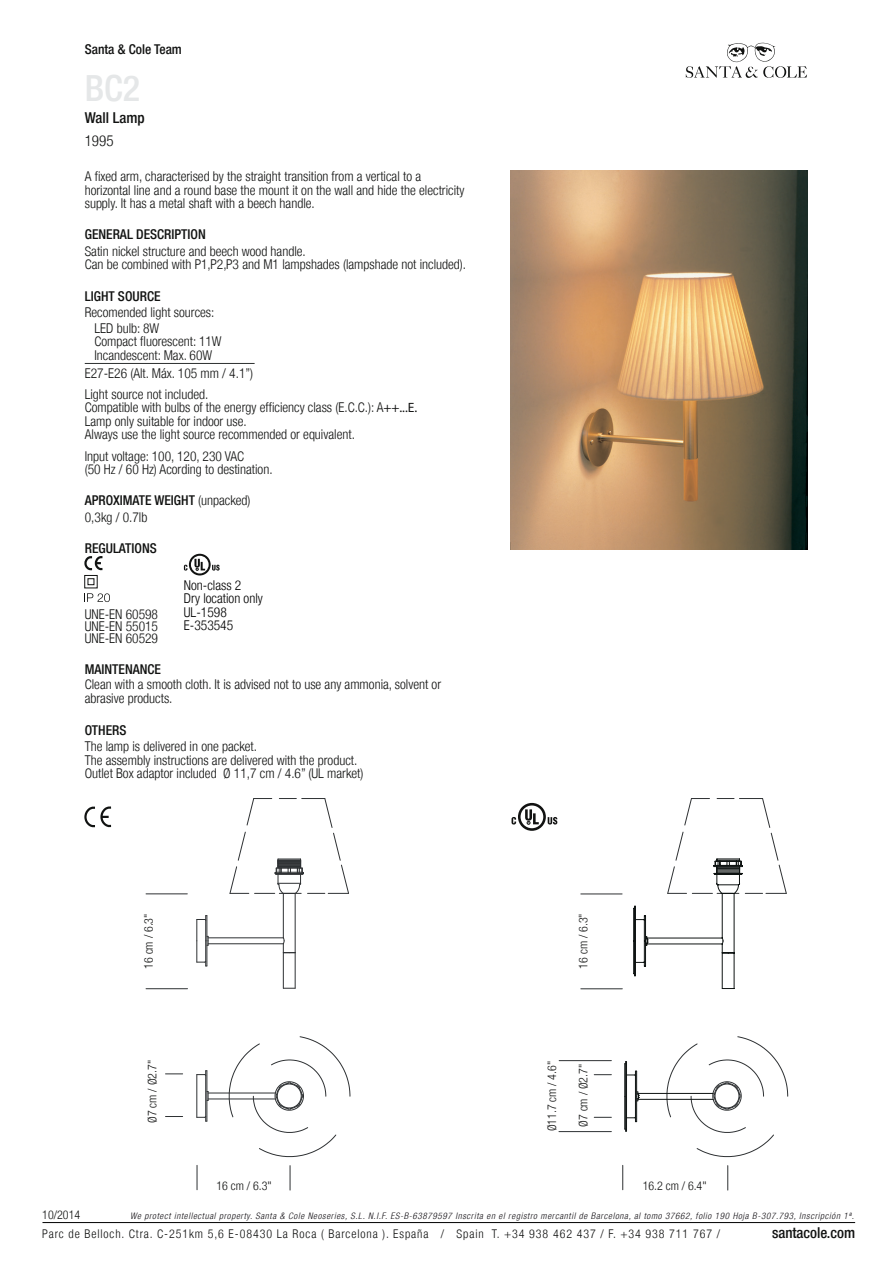
<style>
.page{position:relative;width:893px;height:1263px;background:#fff}
.page>*{position:absolute;margin:0;border:0;box-sizing:border-box;transform-origin:0 0}
.t1{font:500 condensed 36px "Helvetica Neue LT";color:#e5e7e8}
.t2{font:500 condensed 15px "Helvetica Neue LT";color:#111211}
.t3{font:300 condensed 15px "Helvetica Neue LT";color:#111211}
.t4{font:300 condensed 13.5px/13.5px "Helvetica Neue LT";color:#111211}
.t5{font:500 condensed 13.5px "Helvetica Neue LT";color:#111211}
.t6{font:300 condensed 13.5px/13.5px "Helvetica Neue LT";color:#000}
.t7{font:300 condensed 12px "Helvetica Neue LT";letter-spacing:.075em;color:#111211}
.t8{font:italic 300 condensed 9px "Helvetica Neue LT";letter-spacing:.075em;color:#0e0b10}
.s1{font-family:"Myriad Pro";font-weight:400;font-stretch:normal}
.s2{font-weight:500}
</style>
<div class="page">
<img style="left:511px;top:170px;width:296px;height:380px">
<hr style="left:295px;top:953px;width:1px;height:35px;background:#2e3133">
<hr style="left:283px;top:953px;width:1px;height:35px;background:#2e3133">
<hr style="left:283px;top:893px;width:1px;height:45px;background:#2e3133">
<hr style="left:295px;top:893px;width:1px;height:60px;background:#2e3133">
<hr style="left:208px;top:943px;width:75px;height:1px;background:#2e3133">
<hr style="left:208px;top:937px;width:75px;height:1px;background:#2e3133">
<svg style="left:283px;top:988px;width:12px;height:1px"></svg>
<svg style="left:283px;top:937px;width:12px;height:16px"></svg>
<svg style="left:197px;top:915px;width:12px;height:52px"></svg>
<hr style="left:208px;top:1099px;width:67px;height:1px;background:#2e3133">
<hr style="left:208px;top:1093px;width:67px;height:1px;background:#2e3133">
<svg style="left:197px;top:1116px;width:10px;height:6px"></svg>
<svg style="left:198px;top:1070px;width:9px;height:6px"></svg>
<hr style="left:205px;top:1071px;width:1px;height:50px;background:#2e3133">
<hr style="left:207px;top:1071px;width:1px;height:50px;background:#2e3133">
<hr style="left:197px;top:1074px;width:1px;height:43px;background:#2e3133">
<svg style="left:165px;top:1073px;width:18px;height:1px"></svg>
<svg style="left:165px;top:1116px;width:18px;height:1px"></svg>
<svg style="left:197px;top:1165px;width:1px;height:25px"></svg>
<svg style="left:290px;top:1165px;width:1px;height:25px"></svg>
<hr style="left:146px;top:894px;width:41px;height:1px;background:#2e3133">
<hr style="left:146px;top:988px;width:42px;height:1px;background:#2e3133">
<svg style="left:230px;top:798px;width:119px;height:96px"></svg>
<svg style="left:229px;top:1036px;width:121px;height:121px"></svg>
<svg style="left:686px;top:43px;width:121px;height:35px"></svg>
<hr style="left:85px;top:363px;width:170px;height:1px;background:#2d3030">
<svg style="left:84px;top:593px;width:26px;height:9px"></svg>
<hr style="left:42px;top:1222px;width:813px;height:1px;background:#000">
<svg style="left:594px;top:1074px;width:17px;height:1px"></svg>
<svg style="left:594px;top:1117px;width:17px;height:1px"></svg>
<svg style="left:622px;top:1165px;width:1px;height:25px"></svg>
<svg style="left:727px;top:1165px;width:1px;height:25px"></svg>
<svg style="left:667px;top:1036px;width:121px;height:121px"></svg>
<svg style="left:633px;top:798px;width:154px;height:191px"></svg>
<hr style="left:625px;top:1096px;width:1px;height:35px;background:#0e1312">
<hr style="left:625px;top:1061px;width:1px;height:35px;background:#0e1312">
<hr style="left:626px;top:1096px;width:1px;height:35px;background:#0e1312">
<hr style="left:626px;top:1061px;width:1px;height:35px;background:#0e1312">
<hr style="left:624px;top:1096px;width:1px;height:33px;background:#0e1312">
<hr style="left:624px;top:1064px;width:1px;height:32px;background:#0e1312">
<hr style="left:638px;top:1093px;width:75px;height:1px;background:#0e1312">
<hr style="left:638px;top:1099px;width:75px;height:1px;background:#0e1312">
<svg style="left:627px;top:1071px;width:12px;height:51px"></svg>
<hr style="left:559px;top:1060px;width:52px;height:1px;background:#2e3133">
<hr style="left:559px;top:1131px;width:52px;height:1px;background:#2e3133">
<hr style="left:581px;top:894px;width:41px;height:1px;background:#2e3133">
<hr style="left:581px;top:988px;width:41px;height:1px;background:#2e3133">
<svg style="left:84px;top:556px;width:19px;height:15px"></svg>
<div style="left:85px;top:575px;width:12px;height:13px;border:1px solid #111211"></div>
<div style="left:88px;top:578px;width:6px;height:7px;border:1px solid #111211"></div>
<svg style="left:184px;top:554px;width:36px;height:21px"></svg>
<svg style="left:84px;top:806px;width:28px;height:22px"></svg>
<svg style="left:511px;top:803px;width:46px;height:28px"></svg>
<p class="t5" style="left:85px;top:41px;width:99px">Santa &amp; Cole Team</p>
<h1 class="t1" style="left:85px;top:67px;width:57px">BC2</h1>
<p class="t2" style="left:85px;top:109px;width:62px">Wall Lamp</p>
<p class="t3" style="left:85px;top:132px;width:30px">1995</p>
<p class="t4" style="left:85px;top:170px;width:381px">A fixed arm, characterised by the straight transition from a vertical to a horizontal line and a round base the mount it on the wall and hide the electricity supply. It has a metal shaft with a beech handle.</p>
<p class="t5" style="left:85px;top:226px;width:122px">GENERAL DESCRIPTION</p>
<p class="t4" style="left:85px;top:244px;width:383px">Satin nickel structure and beech wood handle.<br>Can be combined with P1,P2,P3 and M1 lampshades (lampshade not included).</p>
<p class="t5" style="left:85px;top:288px;width:77px">LIGHT SOURCE</p>
<p class="t4" style="left:94px;top:305px;width:121px;line-height:15.5px;text-indent:-10px">Recomended light sources:<br>LED bulb: 8W</p>
<p class="t4" style="left:94px;top:335px;width:129px">Compact fluorescent: 11W<br>Incandescent: Max. 60W</p>
<p class="t4" style="left:85px;top:363px;width:170px;line-height:21px">E27-E26 (Alt. Máx. 105 mm / 4.1”)<br>Light source not included.</p>
<p class="t4" style="left:85px;top:401px;width:334px">Compatible with bulbs of the energy efficiency class (E.C.C.): A<span class="s1">++...E.<br></span>Lamp only suitable for indoor use.<br>Always use the light source recommended or equivalent.</p>
<p class="t4" style="left:85px;top:449px;width:189px">Input voltage: 100, 120, 230 VAC<br>(50 Hz / 60 Hz) Acording to destination.</p>
<p class="t4" style="left:85px;top:492px;width:167px;line-height:16.5px"><span class="s2">APROXIMATE WEIGHT</span> (unpacked)<br>0,3kg / 0.7lb</p>
<p class="t5" style="left:85px;top:540px;width:74px">REGULATIONS</p>
<p class="t6" style="left:184px;top:578px;width:81px">Non-class 2<br>Dry location only<br>UL-1598<br>E-353545</p>
<p class="t4" style="left:85px;top:608px;width:75px;line-height:12px;text-align:justify">UNE-EN 60598<br>UNE-EN 55015<br>UNE-EN 60529</p>
<p class="t5" style="left:85px;top:661px;width:78px">MAINTENANCE</p>
<p class="t4" style="left:85px;top:678px;width:358px">Clean with a smooth cloth. It is advised not to use any ammonia, solvent or abrasive products.</p>
<p class="t5" style="left:85px;top:722px;width:43px">OTHERS</p>
<p class="t4" style="left:85px;top:739px;width:280px">The lamp is delivered in one packet.<br>The assembly instructions are delivered with the product.<br>Outlet Box adaptor included Ø 11,7 cm / 4.6” (UL market)</p>
<p class="t7" style="left:142px;top:969px;width:57px;rotate:-90deg">16 cm / 6.3"</p>
<p class="t7" style="left:145px;top:1123px;width:64px;rotate:-90deg">Ø7 cm / Ø2.7"</p>
<p class="t7" style="left:216px;top:1178px;width:57px">16 cm / 6.3"</p>
<p class="t7" style="left:576px;top:969px;width:57px;rotate:-90deg">16 cm / 6.3"</p>
<p class="t7" style="left:545px;top:1131px;width:72px;rotate:-90deg">Ø11.7 cm / 4.6"</p>
<p class="t7" style="left:576px;top:1127px;width:64px;rotate:-90deg">Ø7 cm / Ø2.7"</p>
<p class="t7" style="left:643px;top:1178px;width:65px">16.2 cm / 6.4"</p>
<p class="t7" style="left:42px;top:1208px;width:39px">10/2014</p>
<p class="t8" style="left:130px;top:1210px;width:725px">We protect intellectual property. Santa &amp; Cole Neoseries, S.L. N.I.F. ES-B-63879597 Inscrita en el registro mercantil de Barcelona, al tomo 37662, folio 190 Hoja B-307.793, Inscripción 1ª.</p>
<p class="t7" style="left:42px;top:1227px;width:680px">Parc de Belloch. Ctra. C-251km 5,6 E-08430 La Roca ( Barcelona ). España / Spain T. +34 938 462 437 / F. +34 938 711 767 /</p>
<p class="t2" style="left:772px;top:1223px;width:85px">santacole.com</p>
</div>
